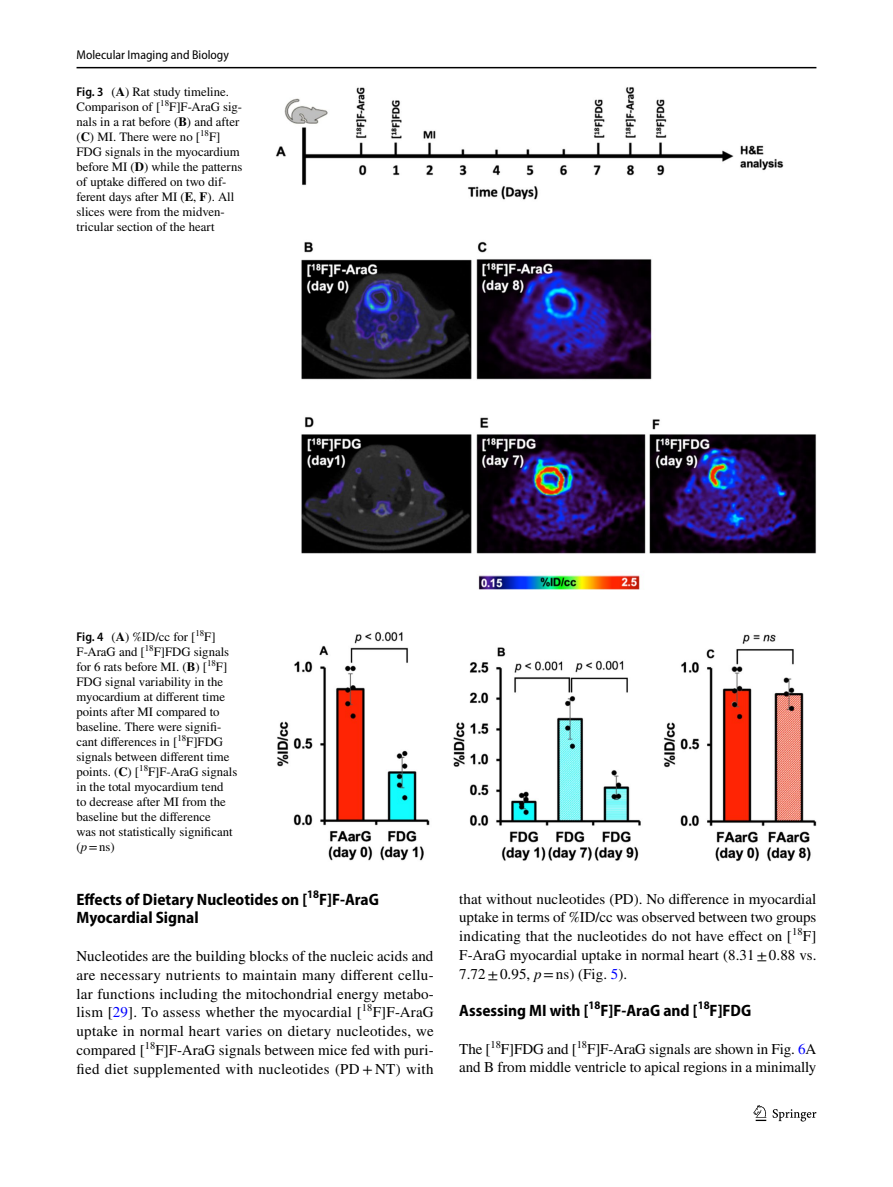
<style>
.page{position:relative;width:893px;height:1187px;background:#fff}
.page>*{position:absolute;margin:0;border:0;box-sizing:border-box;transform-origin:0 0}
.t1{font:700 semi-condensed 16.5px/18.8px "Myriad Pro";color:#000}
.t2{font:15px/18.8px "STIX";letter-spacing:.005em;color:#000;text-align:justify}
.t3{font:12.75px/15px "STIX";color:#000}
.t4{font:semi-condensed 12.75px "Myriad Pro";color:#000}
.s1{font-family:"Myriad Pro";font-weight:600;font-stretch:semi-condensed}
.s2{font-weight:700}
.s3{font-style:italic}
.s4{color:#00f}
</style>
<div class="page">
<hr style="left:77px;top:67px;width:739px;height:1px;background:#000">
<svg style="left:753px;top:1105px;width:13px;height:15px"></svg>
<svg style="left:773px;top:1109px;width:43px;height:12px"></svg>
<img style="left:275px;top:87px;width:541px;height:502px">
<img style="left:277px;top:631px;width:539px;height:230px">
<p class="t4" style="left:77px;top:48px;width:154px">Molecular Imaging and Biology</p>
<p class="t3" style="left:77px;top:85px;width:167px"><span class="s1">Fig. 3</span> (<span class="s2">A</span>) Rat study timeline.<br>Comparison of [<sup>18</sup>F]F-AraG sig&shy;nals in a rat before (<span class="s2">B</span>) and after (<span class="s2">C</span>) MI. There were no [<sup>18</sup>F]<br>FDG signals in the myocardium before MI (<span class="s2">D</span>) while the patterns of uptake differed on two dif&shy;ferent days after MI (<span class="s2">E</span>, <span class="s2">F</span>). All slices were from the midven&shy;tricular section of the heart</p>
<p class="t3" style="left:77px;top:629px;width:162px"><span class="s1">Fig. 4</span> (<span class="s2">A</span>) %ID/cc for [<sup>18</sup>F]<br>F-AraG and [<sup>18</sup>F]FDG signals for 6 rats before MI. (<span class="s2">B</span>) [<sup>18</sup>F]<br>FDG signal variability in the myocardium at different time points after MI compared to baseline. There were signifi&shy;cant differences in [<sup>18</sup>F]FDG signals between different time points. (<span class="s2">C</span>) [<sup>18</sup>F]F-AraG signals in the total myocardium tend<br>to decrease after MI from the baseline but the difference<br>was not statistically significant (<span class="s3">p</span>=ns)</p>
<p class="t1" style="left:77px;top:889px;width:304px">Effects of Dietary Nucleotides on [<sup>18</sup>F]F‑AraG<br>Myocardial Signal</p>
<p class="t2" style="left:77px;top:947px;width:359px">Nucleotides are the building blocks of the nucleic acids and are necessary nutrients to maintain many different cellu&shy;lar functions including the mitochondrial energy metabo&shy;lism [<span class="s4">29</span>]. To assess whether the myocardial [<sup>18</sup>F]F-AraG uptake in normal heart varies on dietary nucleotides, we compared [<sup>18</sup>F]F-AraG signals between mice fed with puri&shy;fied diet supplemented with nucleotides (PD + NT) with</p>
<p class="t2" style="left:459px;top:890px;width:359px">that without nucleotides (PD). No difference in myocardial uptake in terms of %ID/cc was observed between two groups indicating that the nucleotides do not have effect on [<sup>18</sup>F] F-AraG myocardial uptake in normal heart (8.31±0.88 vs.<br>7.72±0.95, <span class="s3">p</span>=ns) (Fig. <span class="s4">5</span>).</p>
<p class="t1" style="left:459px;top:1001px;width:294px">Assessing MI with [<sup>18</sup>F]F‑AraG and [<sup>18</sup>F]FDG</p>
<p class="t2" style="left:459px;top:1040px;width:359px">The [<sup>18</sup>F]FDG and [<sup>18</sup>F]F-AraG signals are shown in Fig. <span class="s4">6</span>A and B from middle ventricle to apical regions in a minimally</p>
</div>
